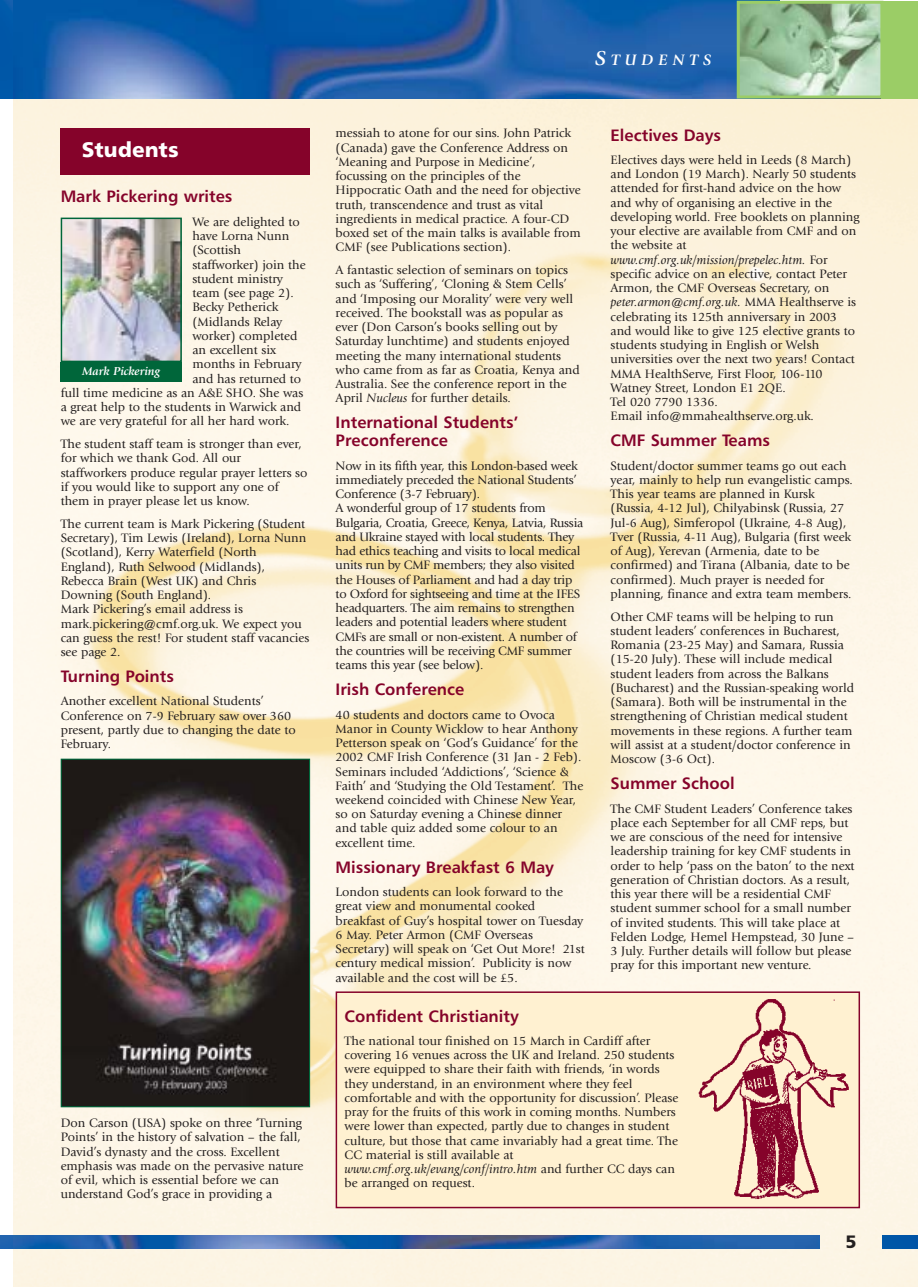
<style>
.page{position:relative;width:918px;height:1287px;background:#fff}
.page>*{position:absolute;margin:0;border:0;box-sizing:border-box;transform-origin:0 0}
.t1{font:21px "Humanist 777 BT Black B";color:#fff}
.t2{font:18px "Humanist 777 BT Black B";color:#231f1f}
.t3{font:16.5px/18px "Humanist 777 BT Bold B";color:#85032a}
.t4{font:italic 700 15.75px "Giovanni";letter-spacing:.32em;color:#fff}
.t5{font:12.75px/14.2px "Giovanni";color:#231f1f}
.t6{font:italic 700 12px "Giovanni";color:#fff}
.s1{font-size:21px}
.s2{font-style:italic}
</style>
<div class="page">
<img style="left:14px;top:99px;width:904px;height:1188px">
<svg style="left:14px;top:1px;width:723px;height:98px;background:#2562ab"></svg>
<div style="left:881px;top:1px;width:37px;height:98px;background:#9bcd66"></div>
<svg style="left:14px;top:1236px;width:806px;height:13px;background:#2f64a9"></svg>
<img style="left:882px;top:1236px;width:36px;height:13px">
<img style="left:741px;top:5px;width:138px;height:90px">
<div style="left:737px;top:1px;width:146px;height:98px;border:3px solid #9bcd66"></div>
<div style="left:61px;top:128px;width:249px;height:47px;background:#85032a"></div>
<img style="left:63px;top:761px;width:245px;height:344px">
<div style="left:61px;top:759px;width:249px;height:348px;border:1px solid #00663a"></div>
<img style="left:64px;top:221px;width:115px;height:138px">
<div style="left:61px;top:218px;width:121px;height:144px;border:2px solid #00663a"></div>
<div style="left:61px;top:362px;width:121px;height:19px;background:#00663a"></div>
<div style="left:336px;top:992px;width:523px;height:216px;background:#fff1d1"></div>
<div style="left:336px;top:991px;width:524px;height:217px;border:2px solid #85032a"></div>
<img style="left:689px;top:991px;width:163px;height:215px">
<h1 class="t1" style="left:82px;top:141px;width:98px">Students</h1>
<p class="t3" style="left:61px;top:188px;width:173px">Mark Pickering writes</p>
<p class="t5" style="left:192px;top:216px;width:109px">We are delighted to</p>
<p class="t5" style="left:192px;top:230px;width:98px">have Lorna Nunn</p>
<p class="t5" style="left:192px;top:244px;width:50px">(Scottish</p>
<p class="t5" style="left:192px;top:258px;width:115px">staffworker) join the</p>
<p class="t5" style="left:192px;top:273px;width:92px">student ministry</p>
<p class="t5" style="left:192px;top:287px;width:103px">team (see page 2).</p>
<p class="t5" style="left:192px;top:301px;width:88px">Becky Petherick</p>
<p class="t5" style="left:192px;top:315px;width:92px">(Midlands Relay</p>
<p class="t5" style="left:192px;top:330px;width:107px">worker) completed</p>
<p class="t5" style="left:192px;top:344px;width:85px">an excellent six</p>
<p class="t5" style="left:192px;top:358px;width:111px">months in February</p>
<p class="t5" style="left:192px;top:372px;width:110px">and has returned to</p>
<p class="t5" style="left:61px;top:387px;width:244px">full time medicine as an A&amp;E SHO. She was</p>
<p class="t5" style="left:61px;top:401px;width:242px">a great help to the students in Warwick and</p>
<p class="t5" style="left:61px;top:415px;width:230px">we are very grateful for all her hard work.</p>
<p class="t5" style="left:61px;top:438px;width:248px">The student staff team is stronger than ever, for which we thank God. All our staffworkers produce regular prayer letters so if you would like to support any one of them in prayer please let us know.</p>
<p class="t5" style="left:61px;top:518px;width:250px">The current team is Mark Pickering (Student Secretary), Tim Lewis (Ireland), Lorna Nunn (Scotland), Kerry Waterfield (North England), Ruth Selwood (Midlands), Rebecca Brain (West UK) and Chris Downing (South England).<br>Mark Pickering’s email address is mark.pickering@cmf.org.uk. We expect you can guess the rest! For student staff vacancies see page 2.</p>
<p class="t3" style="left:61px;top:668px;width:115px">Turning Points</p>
<p class="t5" style="left:61px;top:695px;width:237px">Another excellent National Students’<br>Conference on 7-9 February saw over 360 present, partly due to changing the date to<br>February.</p>
<p class="t6" style="left:82px;top:366px;width:80px">Mark Pickering</p>
<p class="t5" style="left:61px;top:1117px;width:244px">Don Carson (USA) spoke on three ‘Turning Points’ in the history of salvation – the fall, David’s dynasty and the cross. Excellent emphasis was made on the pervasive nature of evil, which is essential before we can understand God’s grace in providing a</p>
<p class="t4" style="left:595px;top:54px;width:118px"><span class="s1">S</span>TUDENTS</p>
<p class="t5" style="left:336px;top:127px;width:247px">messiah to atone for our sins. John Patrick (Canada) gave the Conference Address on ‘Meaning and Purpose in Medicine’, focussing on the principles of the Hippocratic Oath and the need for objective truth, transcendence and trust as vital ingredients in medical practice. A four-CD boxed set of the main talks is available from CMF (see Publications section).</p>
<p class="t5" style="left:336px;top:264px;width:246px">A fantastic selection of seminars on topics such as ‘Suffering’, ‘Cloning &amp; Stem Cells’ and ‘Imposing our Morality’ were very well received. The bookstall was as popular as ever (Don Carson’s books selling out by Saturday lunchtime) and students enjoyed meeting the many international students who came from as far as Croatia, Kenya and Australia. See the conference report in the April <span class="s2">Nucleus</span> for further details.</p>
<p class="t3" style="left:336px;top:414px;width:184px">International Students’<br>Preconference</p>
<p class="t5" style="left:336px;top:460px;width:249px">Now in its fifth year, this London-based week immediately preceded the National Students’ Conference (3-7 February).<br>A wonderful group of 17 students from Bulgaria, Croatia, Greece, Kenya, Latvia, Russia and Ukraine stayed with local students. They had ethics teaching and visits to local medical units run by CMF members; they also visited the Houses of Parliament and had a day trip to Oxford for sightseeing and time at the IFES headquarters. The aim remains to strengthen leaders and potential leaders where student CMFs are small or non-existent. A number of the countries will be receiving CMF summer teams this year (see below).</p>
<p class="t3" style="left:336px;top:681px;width:130px">Irish Conference</p>
<p class="t5" style="left:336px;top:708px;width:249px">40 students and doctors came to Ovoca Manor in County Wicklow to hear Anthony Petterson speak on ‘God’s Guidance’ for the 2002 CMF Irish Conference (31 Jan - 2 Feb).<br>Seminars included ‘Addictions’, ‘Science &amp; Faith’ and ‘Studying the Old Testament’. The weekend coincided with Chinese New Year, so on Saturday evening a Chinese dinner and table quiz added some colour to an excellent time.</p>
<p class="t3" style="left:336px;top:859px;width:220px">Missionary Breakfast 6 May</p>
<p class="t5" style="left:336px;top:886px;width:251px">London students can look forward to the great view and monumental cooked breakfast of Guy’s hospital tower on Tuesday 6 May. Peter Armon (CMF Overseas Secretary) will speak on ‘Get Out More! 21st century medical mission’. Publicity is now available and the cost will be £5.</p>
<p class="t3" style="left:611px;top:127px;width:112px">Electives Days</p>
<p class="t5" style="left:611px;top:154px;width:251px">Electives days were held in Leeds (8 March) and London (19 March). Nearly 50 students attended for first-hand advice on the how and why of organising an elective in the developing world. Free booklets on planning your elective are available from CMF and on the website at <span class="s2">www.cmf.org.uk/mission/prepelec.htm.</span> For specific advice on an elective, contact Peter Armon, the CMF Overseas Secretary, on <span class="s2">peter.armon@cmf.org.uk.</span> MMA Healthserve is celebrating its 125th anniversary in 2003 and would like to give 125 elective grants to students studying in English or Welsh universities over the next two years! Contact MMA HealthServe, First Floor, 106-110<br>Watney Street, London E1 2QE.<br>Tel 020 7790 1336.<br>Email info@mmahealthserve.org.uk.</p>
<p class="t3" style="left:611px;top:432px;width:161px">CMF Summer Teams</p>
<p class="t5" style="left:611px;top:460px;width:244px">Student/doctor summer teams go out each year, mainly to help run evangelistic camps.<br>This year teams are planned in Kursk (Russia, 4-12 Jul), Chilyabinsk (Russia, 27<br>Jul-6 Aug), Simferopol (Ukraine, 4-8 Aug), Tver (Russia, 4-11 Aug), Bulgaria (first week of Aug), Yerevan (Armenia, date to be confirmed) and Tirana (Albania, date to be confirmed). Much prayer is needed for planning, finance and extra team members.</p>
<p class="t5" style="left:611px;top:611px;width:245px">Other CMF teams will be helping to run student leaders’ conferences in Bucharest, Romania (23-25 May) and Samara, Russia (15-20 July). These will include medical student leaders from across the Balkans (Bucharest) and the Russian-speaking world (Samara). Both will be instrumental in the strengthening of Christian medical student movements in these regions. A further team will assist at a student/doctor conference in Moscow (3-6 Oct).</p>
<p class="t3" style="left:611px;top:775px;width:126px">Summer School</p>
<p class="t5" style="left:611px;top:802px;width:245px">The CMF Student Leaders’ Conference takes place each September for all CMF reps, but we are conscious of the need for intensive leadership training for key CMF students in order to help ‘pass on the baton’ to the next generation of Christian doctors. As a result, this year there will be a residential CMF student summer school for a small number of invited students. This will take place at Felden Lodge, Hemel Hempstead, 30 June – 3 July. Further details will follow but please pray for this important new venture.</p>
<p class="t3" style="left:345px;top:1008px;width:176px">Confident Christianity</p>
<p class="t5" style="left:345px;top:1035px;width:335px">The national tour finished on 15 March in Cardiff after covering 16 venues across the UK and Ireland. 250 students were equipped to share their faith with friends, ‘in words they understand, in an environment where they feel comfortable and with the opportunity for discussion’. Please pray for the fruits of this work in coming months. Numbers were lower than expected, partly due to changes in student culture, but those that came invariably had a great time. The CC material is still available at <span class="s2">www.cmf.org.uk/evang/conf/intro.htm</span> and further CC days can be arranged on request.</p>
<h2 class="t2" style="left:845px;top:1234px;width:13px">5</h2>
</div>
